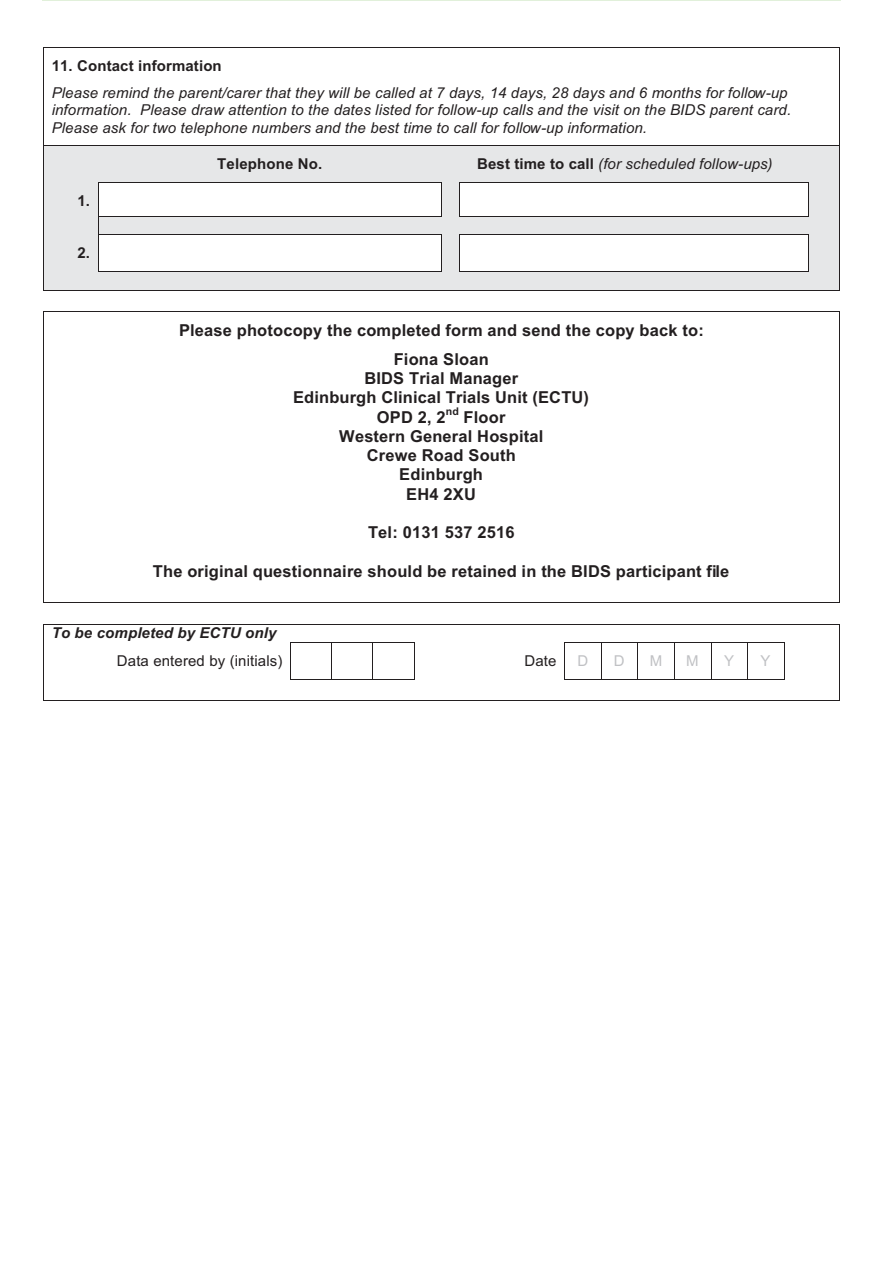
<style>
.page{position:relative;width:885px;height:1285px;background:#fff}
.page>*{position:absolute;margin:0;border:0;box-sizing:border-box;transform-origin:0 0}
.t1{font:700 16.45px/28.5px "Arial";letter-spacing:.01em;color:#231f20;text-align:center}
.t2{font:italic 15.05px/17.5px "Arial";letter-spacing:.01em;color:#231f20}
.t3{font:700 15.05px "Arial";letter-spacing:.01em;color:#231f20}
.t4{font:15.05px "Arial";letter-spacing:.01em;color:#231f20}
.t5{font:italic 700 15.05px "Arial";letter-spacing:.01em;color:#231f20}
.t6{font:15.05px "Arial";color:#c0c1c4}
.t7{font:700 10.67px "Arial";color:#231f20}
.s1{font-weight:700;font-style:normal}
</style>
<div class="page">
<hr style="left:44px;top:47px;width:795px;height:1px;background:#231f20">
<hr style="left:43px;top:48px;width:1px;height:98px;background:#231f20">
<hr style="left:838px;top:48px;width:1px;height:98px;background:#231f20">
<div style="left:44px;top:146px;width:54px;height:36px;background:#e6e7e8"></div>
<div style="left:98px;top:146px;width:343px;height:36px;background:#e6e7e8"></div>
<div style="left:441px;top:146px;width:367px;height:36px;background:#e6e7e8"></div>
<div style="left:808px;top:146px;width:30px;height:36px;background:#e6e7e8"></div>
<hr style="left:44px;top:146px;width:794px;height:1px;background:#231f20">
<hr style="left:43px;top:146px;width:1px;height:36px;background:#231f20">
<hr style="left:838px;top:146px;width:1px;height:36px;background:#231f20">
<div style="left:44px;top:183px;width:54px;height:51px;background:#e6e7e8"></div>
<div style="left:442px;top:183px;width:17px;height:33px;background:#e6e7e8"></div>
<div style="left:808px;top:183px;width:30px;height:33px;background:#e6e7e8"></div>
<hr style="left:44px;top:182px;width:54px;height:1px;background:#e6e7e8">
<hr style="left:98px;top:182px;width:344px;height:1px;background:#231f20">
<svg style="left:442px;top:182px;width:17px;height:1px"></svg>
<hr style="left:459px;top:182px;width:349px;height:1px;background:#231f20">
<hr style="left:808px;top:182px;width:30px;height:1px;background:#e6e7e8">
<hr style="left:43px;top:183px;width:1px;height:33px;background:#231f20">
<hr style="left:98px;top:183px;width:1px;height:33px;background:#231f20">
<hr style="left:441px;top:183px;width:1px;height:33px;background:#231f20">
<hr style="left:459px;top:183px;width:1px;height:33px;background:#231f20">
<hr style="left:807px;top:183px;width:1px;height:33px;background:#231f20">
<hr style="left:838px;top:183px;width:1px;height:33px;background:#231f20">
<div style="left:98px;top:217px;width:740px;height:17px;background:#e6e7e8"></div>
<hr style="left:98px;top:216px;width:344px;height:1px;background:#231f20">
<svg style="left:442px;top:216px;width:17px;height:1px"></svg>
<hr style="left:459px;top:216px;width:349px;height:1px;background:#231f20">
<hr style="left:808px;top:216px;width:30px;height:1px;background:#e6e7e8">
<svg style="left:98px;top:217px;width:1px;height:17px"></svg>
<div style="left:44px;top:235px;width:54px;height:36px;background:#e6e7e8"></div>
<div style="left:442px;top:235px;width:17px;height:36px;background:#e6e7e8"></div>
<div style="left:808px;top:235px;width:30px;height:36px;background:#e6e7e8"></div>
<svg style="left:43px;top:216px;width:1px;height:19px"></svg>
<hr style="left:44px;top:234px;width:54px;height:1px;background:#e6e7e8">
<hr style="left:98px;top:234px;width:344px;height:1px;background:#231f20">
<svg style="left:442px;top:234px;width:17px;height:1px"></svg>
<hr style="left:459px;top:234px;width:349px;height:1px;background:#231f20">
<hr style="left:808px;top:234px;width:30px;height:1px;background:#e6e7e8">
<svg style="left:838px;top:216px;width:1px;height:19px"></svg>
<hr style="left:43px;top:235px;width:1px;height:36px;background:#231f20">
<hr style="left:98px;top:235px;width:1px;height:36px;background:#231f20">
<hr style="left:441px;top:235px;width:1px;height:36px;background:#231f20">
<hr style="left:459px;top:235px;width:1px;height:36px;background:#231f20">
<hr style="left:807px;top:235px;width:1px;height:36px;background:#231f20">
<hr style="left:838px;top:235px;width:1px;height:36px;background:#231f20">
<div style="left:44px;top:272px;width:54px;height:18px;background:#e6e7e8"></div>
<div style="left:98px;top:272px;width:740px;height:18px;background:#e6e7e8"></div>
<hr style="left:44px;top:271px;width:54px;height:1px;background:#e6e7e8">
<hr style="left:98px;top:271px;width:344px;height:1px;background:#231f20">
<svg style="left:442px;top:271px;width:17px;height:1px"></svg>
<hr style="left:459px;top:271px;width:349px;height:1px;background:#231f20">
<hr style="left:808px;top:271px;width:30px;height:1px;background:#e6e7e8">
<svg style="left:43px;top:271px;width:1px;height:20px"></svg>
<hr style="left:44px;top:290px;width:54px;height:1px;background:#231f20">
<hr style="left:97px;top:290px;width:741px;height:1px;background:#231f20">
<svg style="left:838px;top:271px;width:1px;height:20px"></svg>
<hr style="left:44px;top:311px;width:795px;height:1px;background:#231f20">
<hr style="left:43px;top:312px;width:1px;height:290px;background:#231f20">
<hr style="left:44px;top:602px;width:794px;height:1px;background:#231f20">
<hr style="left:838px;top:312px;width:1px;height:290px;background:#231f20">
<hr style="left:44px;top:623px;width:795px;height:1px;background:#231f20">
<svg style="left:43px;top:624px;width:1px;height:18px"></svg>
<hr style="left:290px;top:642px;width:124px;height:1px;background:#231f20">
<hr style="left:564px;top:642px;width:220px;height:1px;background:#231f20">
<hr style="left:43px;top:642px;width:1px;height:36px;background:#231f20">
<hr style="left:290px;top:642px;width:1px;height:36px;background:#231f20">
<hr style="left:331px;top:642px;width:1px;height:36px;background:#231f20">
<hr style="left:372px;top:642px;width:1px;height:36px;background:#231f20">
<hr style="left:413px;top:642px;width:1px;height:36px;background:#231f20">
<hr style="left:564px;top:642px;width:1px;height:36px;background:#231f20">
<hr style="left:600px;top:642px;width:1px;height:36px;background:#231f20">
<hr style="left:637px;top:642px;width:1px;height:36px;background:#231f20">
<hr style="left:674px;top:642px;width:1px;height:36px;background:#231f20">
<hr style="left:710px;top:642px;width:1px;height:36px;background:#231f20">
<hr style="left:747px;top:642px;width:1px;height:36px;background:#231f20">
<hr style="left:783px;top:642px;width:1px;height:36px;background:#231f20">
<hr style="left:838px;top:642px;width:1px;height:36px;background:#231f20">
<hr style="left:290px;top:678px;width:124px;height:1px;background:#231f20">
<hr style="left:564px;top:678px;width:220px;height:1px;background:#231f20">
<svg style="left:43px;top:678px;width:1px;height:23px"></svg>
<hr style="left:44px;top:700px;width:246px;height:1px;background:#231f20">
<hr style="left:289px;top:700px;width:43px;height:1px;background:#231f20">
<hr style="left:330px;top:700px;width:508px;height:1px;background:#231f20">
<hr style="left:42px;top:0;width:798px;height:1px;background:#e1f0da">
<p class="t3" style="left:52px;top:60px;width:171px">11. Contact information</p>
<p class="t2" style="left:52px;top:85px;width:740px">Please remind the parent/carer that they will be called at 7 days, 14 days, 28 days and 6 months for follow-up information. Please draw attention to the dates listed for follow-up calls and the visit on the BIDS parent card.<br>Please ask for two telephone numbers and the best time to call for follow-up information.</p>
<p class="t3" style="left:217px;top:159px;width:106px">Telephone No.</p>
<p class="t2" style="left:477px;top:157px;width:297px"><span class="s1">Best time to call</span> (for scheduled follow-ups)</p>
<p class="t3" style="left:77px;top:195px;width:14px">1.</p>
<p class="t3" style="left:77px;top:247px;width:14px">2.</p>
<p class="t1" style="left:179px;top:318px;width:526px">Please photocopy the completed form and send the copy back to:<br>Fiona Sloan</p>
<p class="t1" style="left:364px;top:366px;width:155px">BIDS Trial Manager</p>
<p class="t1" style="left:293px;top:385px;width:297px">Edinburgh Clinical Trials Unit (ECTU)</p>
<p class="t1" style="left:377px;top:404px;width:70px">OPD 2, 2</p>
<p class="t7" style="left:445px;top:407px;width:14px">nd</p>
<p class="t1" style="left:463px;top:404px;width:43px">Floor</p>
<p class="t1" style="left:339px;top:423px;width:206px">Western General Hospital</p>
<p class="t1" style="left:366px;top:443px;width:151px">Crewe Road South</p>
<p class="t1" style="left:399px;top:462px;width:85px">Edinburgh</p>
<p class="t1" style="left:406px;top:481px;width:71px">EH4 2XU</p>
<p class="t1" style="left:368px;top:520px;width:148px">Tel: 0131 537 2516</p>
<p class="t1" style="left:153px;top:558px;width:577px">The original questionnaire should be retained in the BIDS participant file</p>
<p class="t5" style="left:52px;top:627px;width:226px">To be completed by ECTU only</p>
<p class="t4" style="left:117px;top:655px;width:167px">Data entered by (initials)</p>
<p class="t4" style="left:524px;top:655px;width:34px">Date</p>
<p class="t6" style="left:577px;top:655px;width:12px">D</p>
<p class="t6" style="left:613px;top:655px;width:12px">D</p>
<p class="t6" style="left:649px;top:655px;width:14px">M</p>
<p class="t6" style="left:686px;top:655px;width:14px">M</p>
<p class="t6" style="left:723px;top:655px;width:11px">Y</p>
<p class="t6" style="left:760px;top:655px;width:11px">Y</p>
</div>
